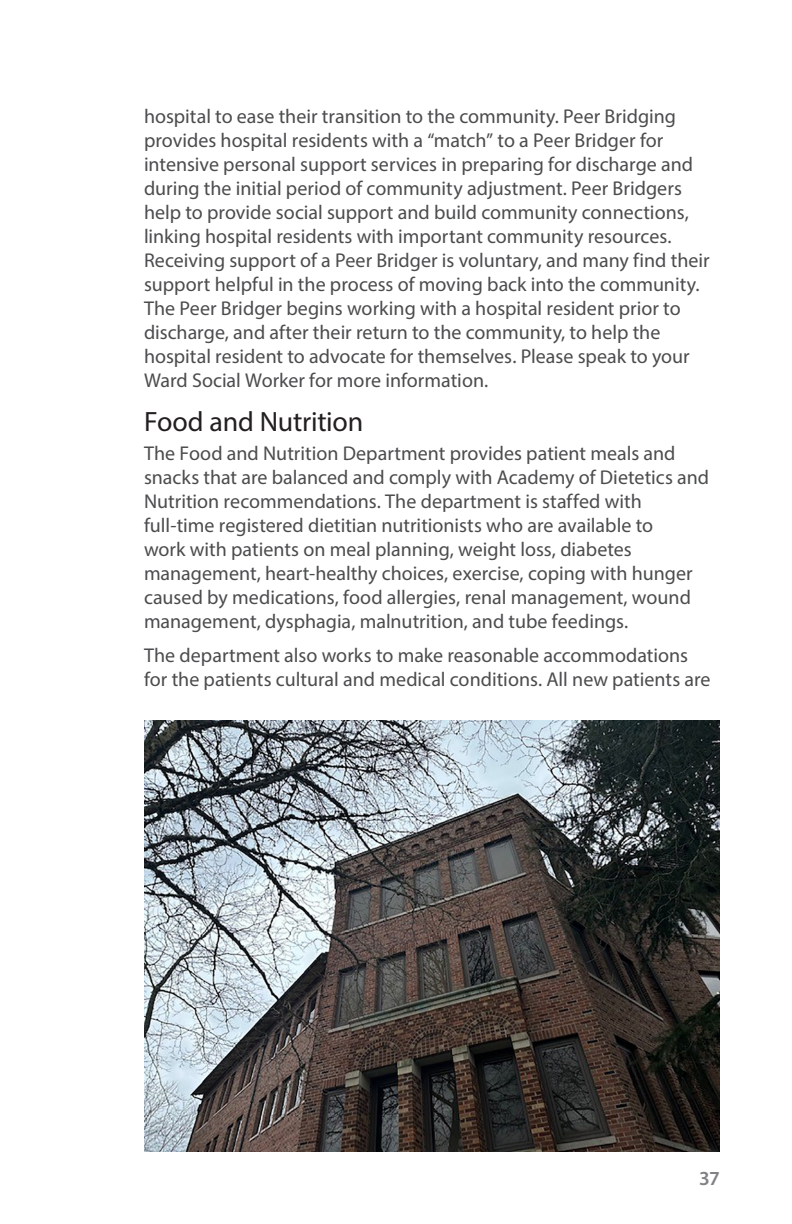
<style>
.page{position:relative;width:792px;height:1224px;background:#fff}
.page>*{position:absolute;margin:0;border:0;box-sizing:border-box;transform-origin:0 0}
.Indent{font:28px "Myriad Pro";letter-spacing:-.01em;color:#231f20}
.Indent-2{font:20px/24px "Myriad Pro";color:#4b4c4d}
.t1{font:600 20px "Myriad Pro";color:#808285}
</style>
<div class="page">
<img style="left:144px;top:720px;width:576px;height:432px">
<p class="Indent-2" style="left:144px;top:104px;width:567px">hospital to ease their transition to the community. Peer Bridging provides hospital residents with a “match” to a Peer Bridger for intensive personal support services in preparing for discharge and during the initial period of community adjustment. Peer Bridgers help to provide social support and build community connections, linking hospital residents with important community resources.<br>Receiving support of a Peer Bridger is voluntary, and many find their support helpful in the process of moving back into the community.<br>The Peer Bridger begins working with a hospital resident prior to discharge, and after their return to the community, to help the hospital resident to advocate for themselves. Please speak to your Ward Social Worker for more information.</p>
<p class="Indent" style="left:144px;top:405px;width:221px">Food and Nutrition</p>
<p class="Indent-2" style="left:144px;top:441px;width:567px">The Food and Nutrition Department provides patient meals and snacks that are balanced and comply with Academy of Dietetics and Nutrition recommendations. The department is staffed with full-time registered dietitian nutritionists who are available to<br>work with patients on meal planning, weight loss, diabetes management, heart-healthy choices, exercise, coping with hunger caused by medications, food allergies, renal management, wound management, dysphagia, malnutrition, and tube feedings.</p>
<p class="Indent-2" style="left:144px;top:643px;width:568px">The department also works to make reasonable accommodations for the patients cultural and medical conditions. All new patients are</p>
<p class="t1" style="left:699px;top:1167px;width:22px">37</p>
</div>
